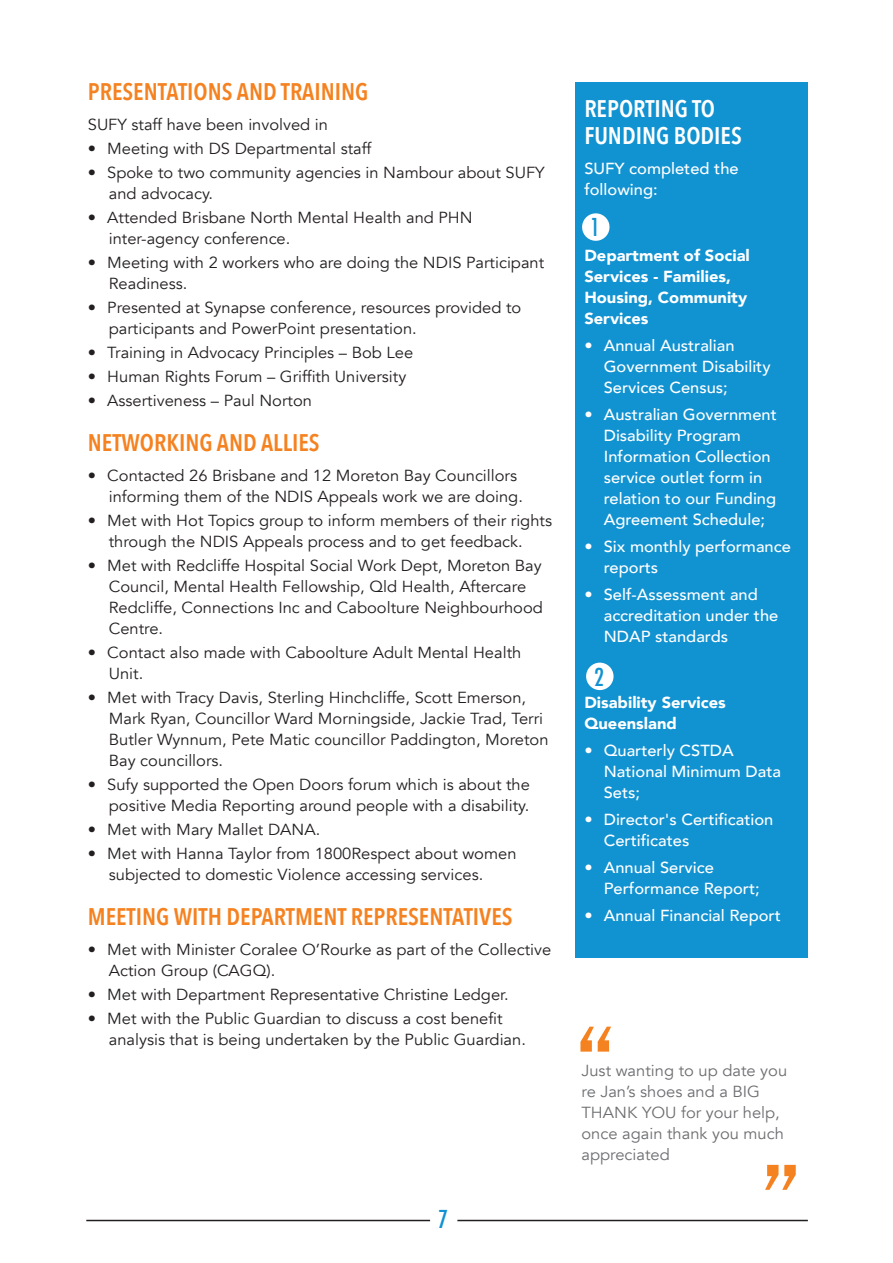
<style>
.page{position:relative;width:893px;height:1263px;background:#fff}
.page>*{position:absolute;margin:0;border:0;box-sizing:border-box;transform-origin:0 0}
.t1{font:600 24px "Avenir Next Condensed";color:#f58220}
.t2{font:600 24px/27px "Avenir Next Condensed";color:#fff}
.t3{font:500 condensed 24px "Futura";color:#1192d1}
.t4{font:16.05px/21px "Avenir";color:#231f20}
.t5{font:500 16.05px/21px "Avenir";color:#fff}
.t6{font:16.05px/21px "Avenir";color:#6d6e71}
.t7{font:900 16.05px/21px "Avenir";color:#fff}
</style>
<div class="page">
<div style="left:575px;top:82px;width:233px;height:876px;background:#1192d1"></div>
<div style="left:586px;top:663px;width:28px;height:27px;background:#fff;border-radius:50%"></div>
<svg style="left:582px;top:213px;width:28px;height:28px"></svg>
<hr style="left:86px;top:1220px;width:722px;height:1px;background:#231f20">
<svg style="left:428px;top:1219px;width:31px;height:3px"></svg>
<svg style="left:580px;top:1027px;width:31px;height:25px"></svg>
<svg style="left:765px;top:1165px;width:31px;height:25px"></svg>
<h1 class="t1" style="left:88px;top:71px;width:282px">PRESENTATIONS AND TRAINING</h1>
<p class="t4" style="left:88px;top:114px;width:242px">SUFY staff have been involved in</p>
<p class="t4" style="left:88px;top:138px;width:285px">• Meeting with DS Departmental staff</p>
<p class="t4" style="left:109px;top:162px;width:437px;text-indent:-21px">• Spoke to two community agencies in Nambour about SUFY and advocacy.</p>
<p class="t4" style="left:109px;top:207px;width:365px;text-indent:-21px">• Attended Brisbane North Mental Health and PHN inter-agency conference.</p>
<p class="t4" style="left:109px;top:252px;width:437px;text-indent:-21px">• Meeting with 2 workers who are doing the NDIS Participant<br>Readiness.</p>
<p class="t4" style="left:109px;top:297px;width:414px;text-indent:-21px">• Presented at Synapse conference, resources provided to participants and PowerPoint presentation.</p>
<p class="t4" style="left:88px;top:342px;width:327px">• Training in Advocacy Principles – Bob Lee</p>
<p class="t4" style="left:88px;top:366px;width:320px">• Human Rights Forum – Griffith University</p>
<p class="t4" style="left:88px;top:390px;width:226px">• Assertiveness – Paul Norton</p>
<h1 class="t1" style="left:88px;top:422px;width:233px">NETWORKING AND ALLIES</h1>
<p class="t4" style="left:109px;top:465px;width:416px;text-indent:-21px">• Contacted 26 Brisbane and 12 Moreton Bay Councillors informing them of the NDIS Appeals work we are doing.</p>
<p class="t4" style="left:88px;top:510px;width:466px;text-align:center">• Met with Hot Topics group to inform members of their rights through the NDIS Appeals process and to get feedback.</p>
<p class="t4" style="left:109px;top:555px;width:436px;text-indent:-21px">• Met with Redcliffe Hospital Social Work Dept, Moreton Bay Council, Mental Health Fellowship, Qld Health, Aftercare Redcliffe, Connections Inc and Caboolture Neighbourhood Centre.</p>
<p class="t4" style="left:109px;top:642px;width:414px;text-indent:-21px">• Contact also made with Caboolture Adult Mental Health<br>Unit.</p>
<p class="t4" style="left:109px;top:687px;width:441px;text-indent:-21px">• Met with Tracy Davis, Sterling Hinchcliffe, Scott Emerson, Mark Ryan, Councillor Ward Morningside, Jackie Trad, Terri Butler Wynnum, Pete Matic councillor Paddington, Moreton Bay councillors.</p>
<p class="t4" style="left:88px;top:774px;width:444px;text-align:right">• Sufy supported the Open Doors forum which is about the positive Media Reporting around people with a disability.</p>
<p class="t4" style="left:88px;top:819px;width:234px">• Met with Mary Mallet DANA.</p>
<p class="t4" style="left:109px;top:843px;width:409px;text-indent:-21px">• Met with Hanna Taylor from 1800Respect about women subjected to domestic Violence accessing services.</p>
<h1 class="t1" style="left:88px;top:896px;width:426px">MEETING WITH DEPARTMENT REPRESENTATIVES</h1>
<p class="t4" style="left:109px;top:939px;width:444px;text-indent:-21px">• Met with Minister Coralee O’Rourke as part of the Collective<br>Action Group (CAGQ).</p>
<p class="t4" style="left:88px;top:984px;width:422px">• Met with Department Representative Christine Ledger.</p>
<p class="t4" style="left:109px;top:1008px;width:419px;text-indent:-21px">• Met with the Public Guardian to discuss a cost benefit analysis that is being undertaken by the Public Guardian.</p>
<h1 class="t3" style="left:438px;top:1204px;width:11px">7</h1>
<h1 class="t2" style="left:584px;top:95px;width:159px">REPORTING TO<br>FUNDING BODIES</h1>
<p class="t5" style="left:584px;top:157px;width:156px">SUFY completed the following:</p>
<h1 class="t3" style="left:590px;top:212px;width:11px">1</h1>
<p class="t7" style="left:584px;top:245px;width:167px">Department of Social<br>Services - Families,<br>Housing, Community<br>Services</p>
<p class="t5" style="left:604px;top:334px;width:168px;text-indent:-19px">• Annual Australian<br>Government Disability<br>Services Census;</p>
<p class="t5" style="left:604px;top:403px;width:174px;text-indent:-19px">• Australian Government<br>Disability Program<br>Information Collection service outlet form in relation to our Funding<br>Agreement Schedule;</p>
<p class="t5" style="left:604px;top:535px;width:189px;text-indent:-19px">• Six monthly performance reports</p>
<p class="t5" style="left:604px;top:583px;width:176px;text-indent:-19px">• Self-Assessment and accreditation under the<br>NDAP standards</p>
<h1 class="t3" style="left:594px;top:661px;width:11px">2</h1>
<p class="t7" style="left:584px;top:692px;width:143px">Disability Services<br>Queensland</p>
<p class="t5" style="left:604px;top:739px;width:179px;text-indent:-19px">• Quarterly CSTDA<br>National Minimum Data<br>Sets;</p>
<p class="t5" style="left:604px;top:808px;width:171px;text-indent:-19px">• Director's Certification<br>Certificates</p>
<p class="t5" style="left:604px;top:856px;width:157px;text-indent:-19px">• Annual Service<br>Performance Report;</p>
<p class="t5" style="left:584px;top:904px;width:198px">• Annual Financial Report</p>
<p class="t6" style="left:581px;top:1060px;width:207px">Just wanting to up date you re Jan’s shoes and a BIG<br>THANK YOU for your help, once again thank you much appreciated</p>
</div>
